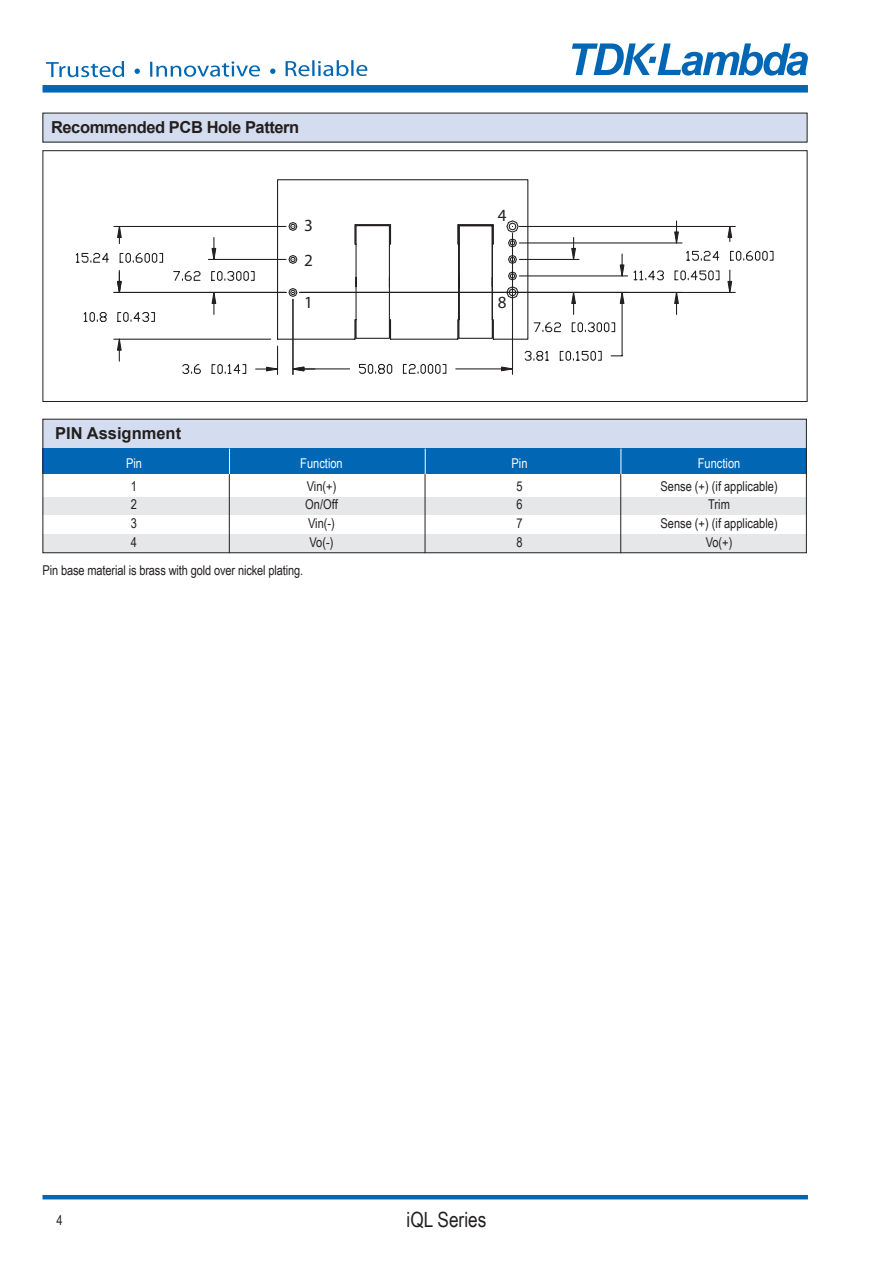
<style>
.page{position:relative;width:893px;height:1263px;background:#fff}
.page>*{position:absolute;margin:0;border:0;box-sizing:border-box;transform-origin:0 0}
.t1{font:21px "Arial Narrow";color:#231f20}
.t2{font:17.1px/35px "Myriad";color:#231f20}
.t3{font:700 16.5px "Arial";letter-spacing:-.025em;color:#231f20}
.t4{font:700 16.5px "Arial";color:#231f20}
.t5{font:13.5px "Arial Narrow";letter-spacing:-.01em;color:#231f20}
.t6{font:13.5px "Arial Narrow";color:#fff}
</style>
<div class="page">
<div style="left:43px;top:85px;width:765px;height:8px;background:#0166b3"></div>
<svg style="left:572px;top:43px;width:236px;height:33px"></svg>
<hr style="left:43px;top:1195px;width:765px;height:4px;background:#0166b3">
<div style="left:43px;top:150px;width:764px;height:252px;border:1px solid #231f20"></div>
<div style="left:43px;top:113px;width:764px;height:29px;background:#d4ddef"></div>
<svg style="left:46px;top:61px;width:78px;height:16px"></svg>
<svg style="left:150px;top:61px;width:110px;height:16px"></svg>
<svg style="left:286px;top:61px;width:23px;height:15px"></svg>
<hr style="left:312px;top:60px;width:3px;height:16px;background:#0166b3">
<svg style="left:318px;top:60px;width:30px;height:16px"></svg>
<hr style="left:351px;top:60px;width:3px;height:16px;background:#0166b3">
<svg style="left:356px;top:65px;width:11px;height:11px"></svg>
<svg style="left:135px;top:69px;width:5px;height:5px"></svg>
<svg style="left:270px;top:69px;width:5px;height:5px"></svg>
<div style="left:43px;top:419px;width:764px;height:30px;background:#d4ddef"></div>
<div style="left:43px;top:449px;width:764px;height:25px;background:#0166b3"></div>
<div style="left:43px;top:497px;width:764px;height:17px;background:#e6e7e9"></div>
<div style="left:43px;top:534px;width:764px;height:18px;background:#e6e7e9"></div>
<div style="left:43px;top:419px;width:764px;height:134px;border:1px solid #231f20"></div>
<hr style="left:229px;top:474px;width:1px;height:79px;background:#231f20">
<hr style="left:425px;top:474px;width:1px;height:79px;background:#231f20">
<hr style="left:620px;top:474px;width:1px;height:79px;background:#231f20">
<svg style="left:229px;top:449px;width:1px;height:25px"></svg>
<svg style="left:425px;top:449px;width:1px;height:25px"></svg>
<svg style="left:621px;top:449px;width:1px;height:25px"></svg>
<svg style="left:616px;top:220px;width:158px;height:73px"></svg>
<svg style="left:616px;top:231px;width:104px;height:84px"></svg>
<svg style="left:616px;top:232px;width:9px;height:125px"></svg>
<svg style="left:76px;top:225px;width:203px;height:150px"></svg>
<svg style="left:292px;top:225px;width:324px;height:150px"></svg>
<svg style="left:276px;top:179px;width:301px;height:161px"></svg>
<p class="t3" style="left:51px;top:116px;width:250px">Recommended PCB Hole Pattern</p>
<p class="t2" style="left:498px;top:198px;width:10px">4</p>
<p class="t2" style="left:304px;top:209px;width:10px">3<br>2</p>
<p class="t2" style="left:304px;top:286px;width:10px">1</p>
<p class="t2" style="left:498px;top:286px;width:10px">8</p>
<p class="t4" style="left:55px;top:422px;width:127px">PIN Assignment</p>
<p class="t6" style="left:126px;top:453px;width:17px">Pin</p>
<p class="t6" style="left:300px;top:453px;width:44px">Function</p>
<p class="t6" style="left:512px;top:453px;width:17px">Pin</p>
<p class="t6" style="left:698px;top:453px;width:44px">Function</p>
<p class="t5" style="left:131px;top:476px;width:8px">1</p>
<p class="t5" style="left:307px;top:476px;width:31px">Vin(+)</p>
<p class="t5" style="left:516px;top:476px;width:8px">5</p>
<p class="t5" style="left:660px;top:476px;width:119px">Sense (+) (if applicable)</p>
<p class="t5" style="left:131px;top:495px;width:8px">2</p>
<p class="t5" style="left:305px;top:495px;width:34px">On/Off</p>
<p class="t5" style="left:516px;top:495px;width:8px">6</p>
<p class="t5" style="left:708px;top:495px;width:23px">Trim</p>
<p class="t5" style="left:131px;top:513px;width:8px">3</p>
<p class="t5" style="left:308px;top:513px;width:28px">Vin(-)</p>
<p class="t5" style="left:516px;top:513px;width:8px">7</p>
<p class="t5" style="left:660px;top:513px;width:119px">Sense (+) (if applicable)</p>
<p class="t5" style="left:131px;top:532px;width:8px">4</p>
<p class="t5" style="left:310px;top:532px;width:25px">Vo(-)</p>
<p class="t5" style="left:516px;top:532px;width:8px">8</p>
<p class="t5" style="left:706px;top:532px;width:28px">Vo(+)</p>
<p class="t5" style="left:43px;top:560px;width:262px">Pin base material is brass with gold over nickel plating.</p>
<p class="t5" style="left:56px;top:1210px;width:8px">4</p>
<p class="t1" style="left:407px;top:1204px;width:81px">iQL Series</p>
</div>
